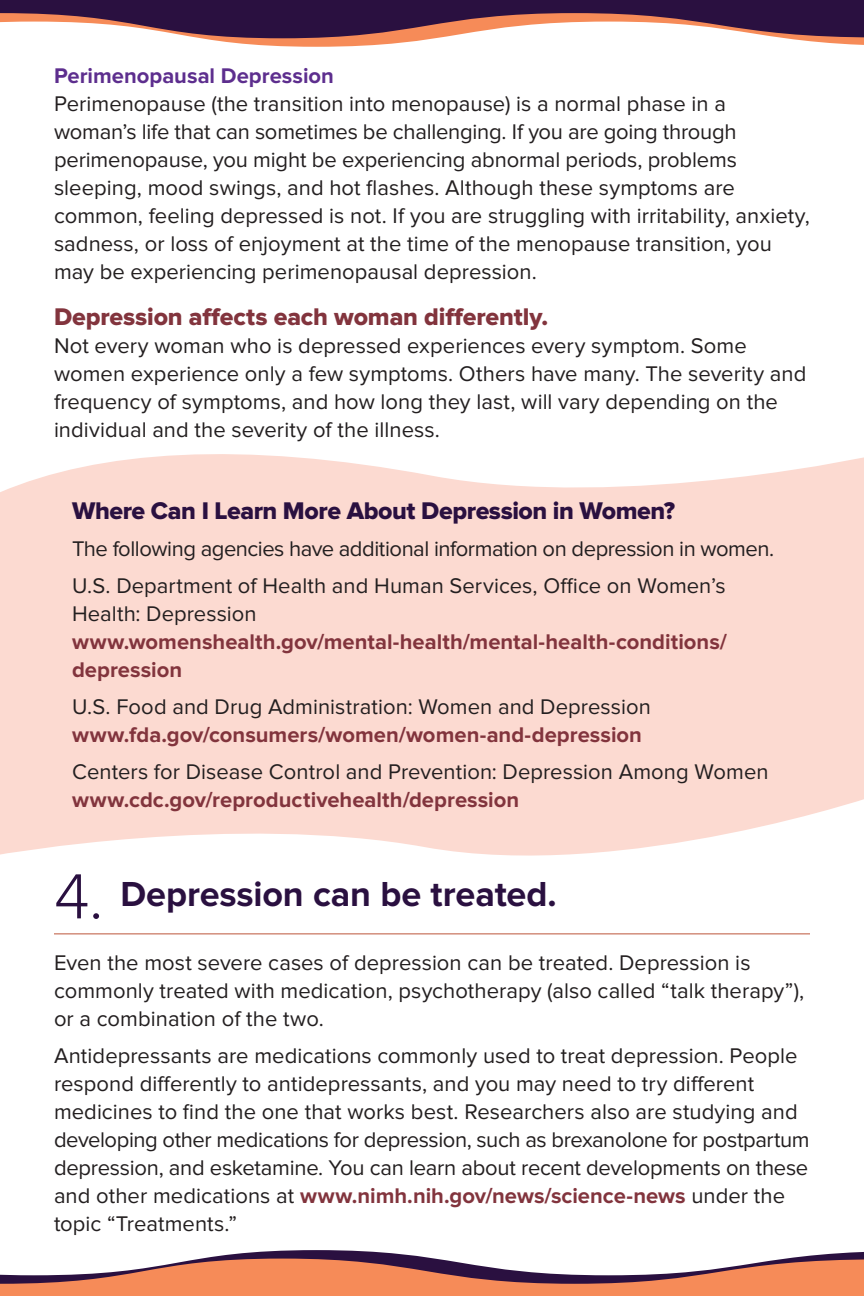
<style>
.page{position:relative;width:864px;height:1296px;background:#fff}
.page>*{position:absolute;margin:0;border:0;box-sizing:border-box;transform-origin:0 0}
.t1{font:700 36px "Proxima Nova";letter-spacing:-.005em;color:#2a1040}
.t2{font:25px "Proxima Nova Extrabld";letter-spacing:-.015em;color:#2a1040}
.t3{font:25px "Proxima Nova Extrabld";letter-spacing:-.005em;color:#82343d}
.t4{font:22px/28px "Proxima Nova";color:#231f20}
.t5{font:22px "Proxima Nova";letter-spacing:-.02em;color:#231f20}
.t6{font:700 22px "Proxima Nova";color:#5d2e8e}
.s1{font-weight:700;color:#82343d}
.s2{font-weight:300;font-size:66px}
</style>
<div class="page">
<svg style="left:0;top:454px;width:864px;height:402px;fill:#fcdad1"></svg>
<hr style="left:54px;top:933px;width:756px;height:1px;background:#bc553b">
<svg style="left:0;top:0;width:864px;height:47px"></svg>
<svg style="left:0;top:1250px;width:864px;height:46px"></svg>
<h3 class="t6" style="left:54px;top:66px;width:281px">Perimenopausal Depression</h3>
<p class="t4" style="left:54px;top:91px;width:757px">Perimenopause (the transition into menopause) is a normal phase in a woman’s life that can sometimes be challenging. If you are going through perimenopause, you might be experiencing abnormal periods, problems sleeping, mood swings, and hot flashes. Although these symptoms are common, feeling depressed is not. If you are struggling with irritability, anxiety, sadness, or loss of enjoyment at the time of the menopause transition, you may be experiencing perimenopausal depression.</p>
<h3 class="t3" style="left:54px;top:306px;width:496px">Depression affects each woman differently.</h3>
<p class="t4" style="left:54px;top:333px;width:754px">Not every woman who is depressed experiences every symptom. Some women experience only a few symptoms. Others have many. The severity and frequency of symptoms, and how long they last, will vary depending on the individual and the severity of the illness.</p>
<h3 class="t2" style="left:72px;top:500px;width:605px">Where Can I Learn More About Depression in Women?</h3>
<p class="t5" style="left:72px;top:539px;width:704px">The following agencies have additional information on depression in women.</p>
<p class="t4" style="left:72px;top:573px;width:657px">U.S. Department of Health and Human Services, Office on Women’s Health: Depression <span class="s1">www.womenshealth.gov/mental-health/mental-health-conditions/ depression</span></p>
<p class="t4" style="left:72px;top:694px;width:580px">U.S. Food and Drug Administration: Women and Depression <span class="s1">www.fda.gov/consumers/women/women-and-depression</span></p>
<p class="t4" style="left:72px;top:759px;width:698px">Centers for Disease Control and Prevention: Depression Among Women <span class="s1">www.cdc.gov/reproductivehealth/depression</span></p>
<h2 class="t1" style="left:54px;top:878px;width:504px"><span class="s2">4.</span> Depression can be treated.</h2>
<p class="t4" style="left:54px;top:950px;width:752px">Even the most severe cases of depression can be treated. Depression is commonly treated with medication, psychotherapy (also called “talk therapy”), or a combination of the two.</p>
<p class="t4" style="left:54px;top:1043px;width:757px">Antidepressants are medications commonly used to treat depression. People respond differently to antidepressants, and you may need to try different medicines to find the one that works best. Researchers also are studying and developing other medications for depression, such as brexanolone for postpartum depression, and esketamine. You can learn about recent developments on these and other medications at <span class="s1">www.nimh.nih.gov/news/science-news</span> under the topic “Treatments.”</p>
</div>
